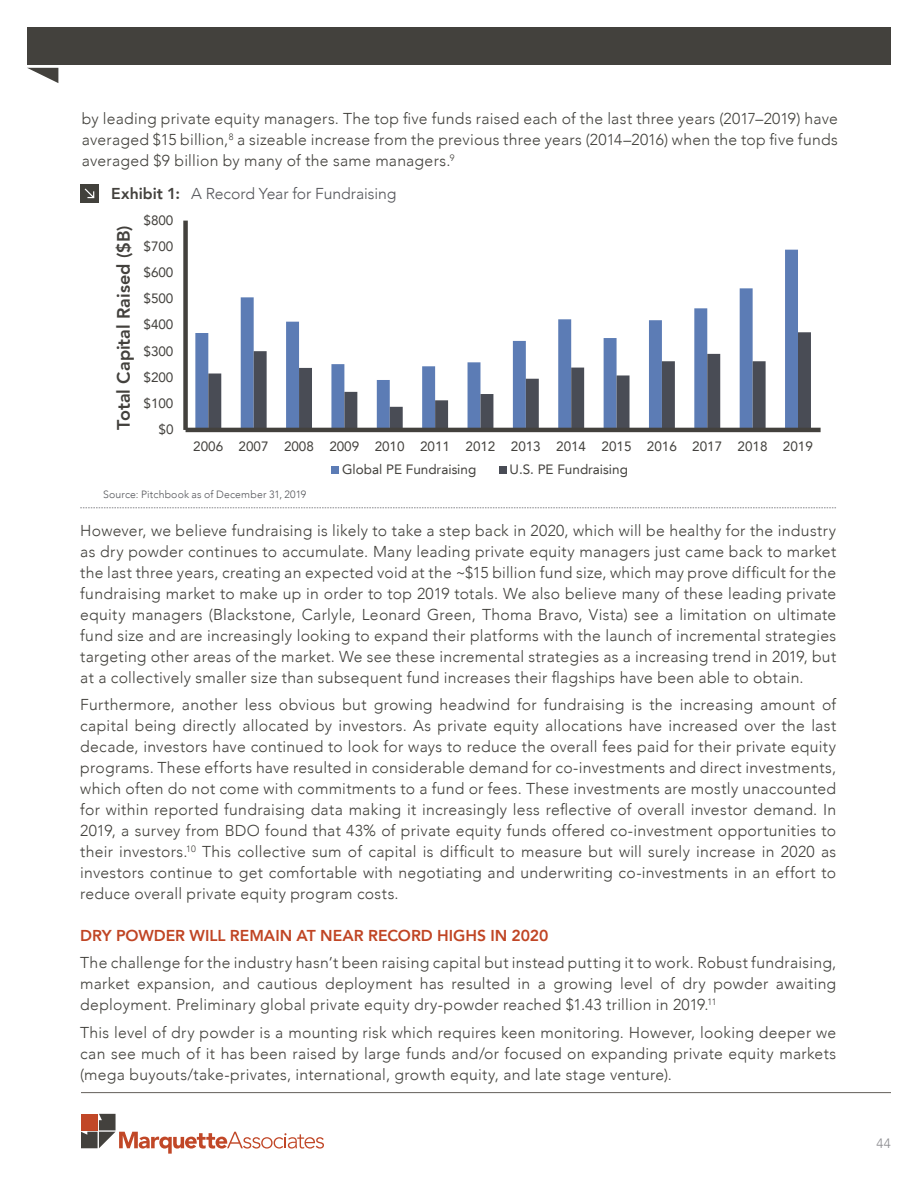
<style>
.page{position:relative;width:918px;height:1188px;background:#fff}
.page>*{position:absolute;margin:0;border:0;box-sizing:border-box;transform-origin:0 0}
.t1{font:800 18px "Avenir LT";color:#43413d}
.t2{font:300 15.75px/21px "Avenir";letter-spacing:.015em;color:#42413c;text-align:justify}
.t3{font:800 15.75px "Avenir";letter-spacing:-.005em;color:#c04524}
.t4{font:300 15.75px "Avenir";letter-spacing:-.005em;color:#54555a}
.t5{font:13.5px "Avenir LT";letter-spacing:.005em;color:#43413d}
.t6{font:300 13.5px "Avenir";color:#8a8a8e}
.t7{font:300 10.5px "Avenir";letter-spacing:.015em;color:#54555a}
.s1{font-family:"Avenir LT";font-weight:800;color:#43413d}
</style>
<div class="page">
<hr style="left:81px;top:1092px;width:810px;height:1px;background:#645f5b">
<svg style="left:81px;top:1114px;width:243px;height:40px"></svg>
<div style="left:27px;top:27px;width:864px;height:38px;background:#43413d"></div>
<svg style="left:27px;top:68px;width:31px;height:15px"></svg>
<svg style="left:195px;top:250px;width:603px;height:178px"></svg>
<svg style="left:208px;top:332px;width:603px;height:96px"></svg>
<div style="left:183px;top:221px;width:5px;height:209px;background:#43413d"></div>
<hr style="left:186px;top:428px;width:635px;height:4px;background:#43413d">
<div style="left:332px;top:467px;width:7px;height:7px;background:#5c7cb5"></div>
<div style="left:499px;top:467px;width:7px;height:7px;background:#494c55"></div>
<svg style="left:80px;top:508px;width:756px;height:1px"></svg>
<div style="left:80px;top:184px;width:19px;height:18px;background:#42413c"></div>
<svg style="left:84px;top:188px;width:11px;height:11px"></svg>
<p class="t2" style="left:82px;top:108px;width:758px">by leading private equity managers. The top five funds raised each of the last three years (2017–2019) have averaged $15 billion,<sup>8</sup> a sizeable increase from the previous three years (2014–2016) when the top five funds averaged $9 billion by many of the same managers.<sup>9</sup></p>
<p class="t4" style="left:111px;top:185px;width:287px"><span class="s1">Exhibit 1:</span> A Record Year for Fundraising</p>
<p class="t1" style="left:113px;top:430px;width:206px;rotate:-90deg">Total Capital Raised ($B)</p>
<p class="t5" style="left:143px;top:212px;width:32px">$800</p>
<p class="t5" style="left:143px;top:238px;width:32px">$700</p>
<p class="t5" style="left:143px;top:265px;width:32px">$600</p>
<p class="t5" style="left:143px;top:291px;width:32px">$500</p>
<p class="t5" style="left:143px;top:317px;width:32px">$400</p>
<p class="t5" style="left:143px;top:343px;width:32px">$300</p>
<p class="t5" style="left:143px;top:369px;width:32px">$200</p>
<p class="t5" style="left:143px;top:395px;width:32px">$100</p>
<p class="t5" style="left:158px;top:421px;width:17px">$0</p>
<p class="t5" style="left:193px;top:438px;width:621px">2006 2007 2008 2009 2010 2011 2012 2013 2014 2015 2016 2017 2018 2019</p>
<p class="t5" style="left:342px;top:462px;width:136px">Global PE Fundraising</p>
<p class="t5" style="left:509px;top:462px;width:120px">U.S. PE Fundraising</p>
<p class="t7" style="left:103px;top:488px;width:205px">Source: Pitchbook as of December 31, 2019</p>
<p class="t2" style="left:80px;top:520px;width:758px">However, we believe fundraising is likely to take a step back in 2020, which will be healthy for the industry as dry powder continues to accumulate. Many leading private equity managers just came back to market the last three years, creating an expected void at the ~$15 billion fund size, which may prove difficult for the fundraising market to make up in order to top 2019 totals. We also believe many of these leading private equity managers (Blackstone, Carlyle, Leonard Green, Thoma Bravo, Vista) see a limitation on ultimate fund size and are increasingly looking to expand their platforms with the launch of incremental strategies targeting other areas of the market. We see these incremental strategies as a increasing trend in 2019, but at a collectively smaller size than subsequent fund increases their flagships have been able to obtain.</p>
<p class="t2" style="left:80px;top:694px;width:758px">Furthermore, another less obvious but growing headwind for fundraising is the increasing amount of capital being directly allocated by investors. As private equity allocations have increased over the last decade, investors have continued to look for ways to reduce the overall fees paid for their private equity programs. These efforts have resulted in considerable demand for co-investments and direct investments, which often do not come with commitments to a fund or fees. These investments are mostly unaccounted for within reported fundraising data making it increasingly less reflective of overall investor demand. In 2019, a survey from BDO found that 43% of private equity funds offered co-investment opportunities to their investors.<sup>10</sup> This collective sum of capital is difficult to measure but will surely increase in 2020 as investors continue to get comfortable with negotiating and underwriting co-investments in an effort to reduce overall private equity program costs.</p>
<p class="t3" style="left:80px;top:923px;width:470px">DRY POWDER WILL REMAIN AT NEAR RECORD HIGHS IN 2020</p>
<p class="t2" style="left:80px;top:952px;width:758px">The challenge for the industry hasn’t been raising capital but instead putting it to work. Robust fundraising, market expansion, and cautious deployment has resulted in a growing level of dry powder awaiting deployment. Preliminary global private equity dry-powder reached $1.43 trillion in 2019.<sup>11</sup></p>
<p class="t2" style="left:80px;top:1022px;width:758px">This level of dry powder is a mounting risk which requires keen monitoring. However, looking deeper we can see much of it has been raised by large funds and/or focused on expanding private equity markets (mega buyouts/take-privates, international, growth equity, and late stage venture).</p>
<p class="t6" style="left:876px;top:1136px;width:16px">44</p>
</div>
